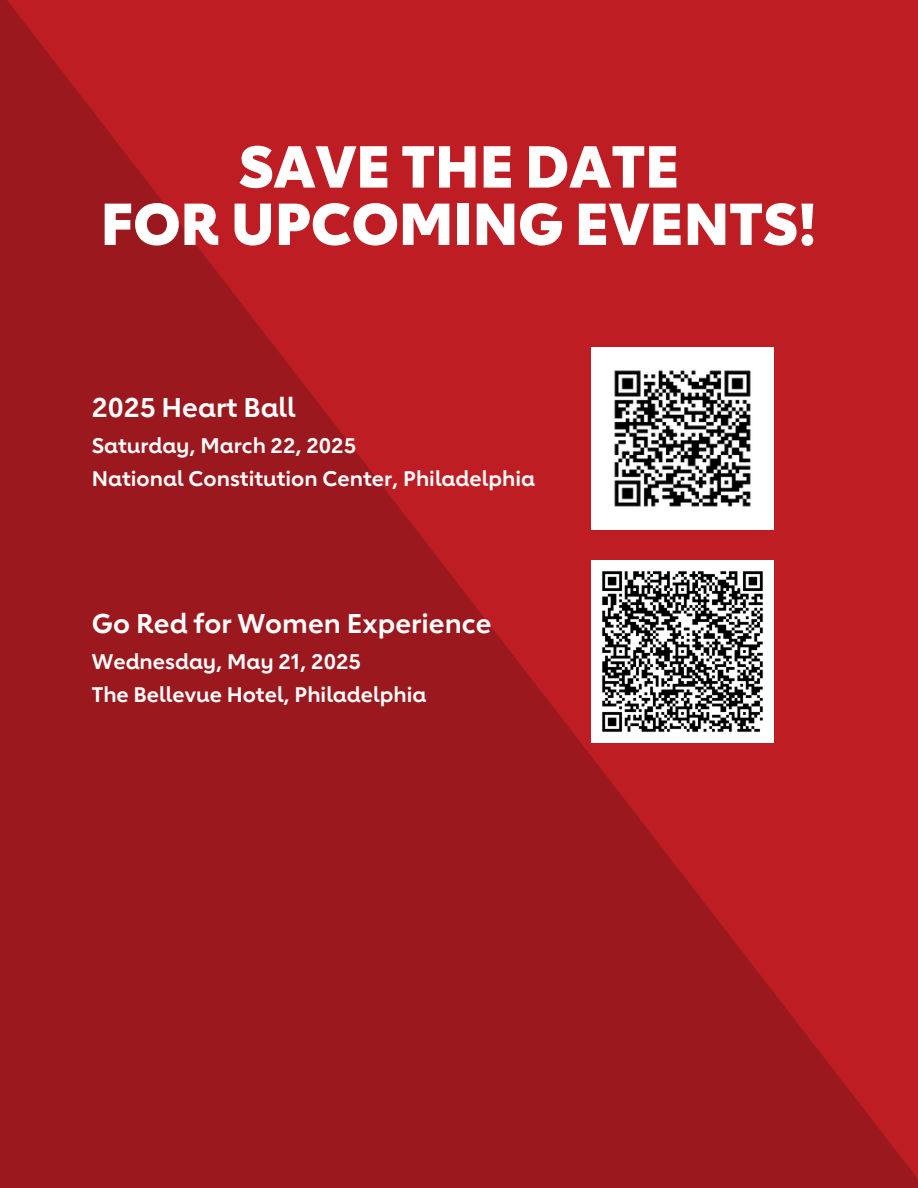
<style>
.page{position:relative;width:918px;height:1188px;background:#fff}
.page>*{position:absolute;margin:0;border:0;box-sizing:border-box;transform-origin:0 0}
.t1{font:800 58.2px/57.3px "Lub Dub";color:#fff;text-align:center}
.t2{font:700 27px "Lub Dub";color:#fff}
.t3{font:700 21px "Lub Dub";color:#fff}
</style>
<div class="page">
<img style="left:0;top:0;width:918px;height:1188px">
<img style="left:592px;top:347px;width:182px;height:183px">
<img style="left:592px;top:561px;width:182px;height:182px">
<p class="t1" style="left:101px;top:137px;width:718px">SAVE THE DATE<br>FOR UPCOMING EVENTS!</p>
<p class="t2" style="left:92px;top:390px;width:205px">2025 Heart Ball</p>
<h1 class="t3" style="left:92px;top:432px;width:266px">Saturday, March 22, 2025</h1>
<p class="t3" style="left:92px;top:465px;width:445px">National Constitution Center, Philadelphia</p>
<p class="t2" style="left:92px;top:606px;width:401px">Go Red for Women Experience</p>
<p class="t3" style="left:92px;top:648px;width:271px">Wednesday, May 21, 2025</p>
<p class="t3" style="left:92px;top:681px;width:336px">The Bellevue Hotel, Philadelphia</p>
</div>
